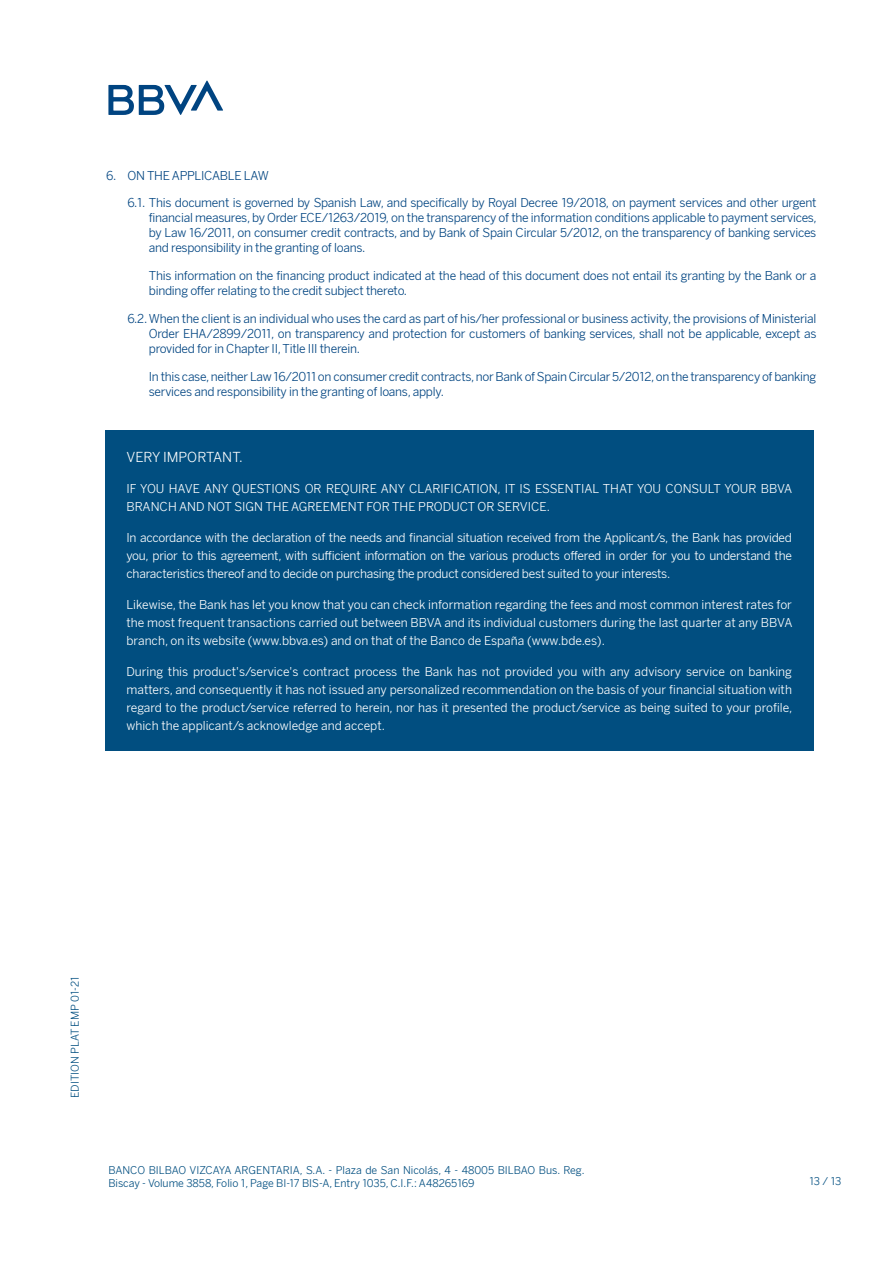
<style>
.page{position:relative;width:893px;height:1263px;background:#fff}
.page>*{position:absolute;margin:0;border:0;box-sizing:border-box;transform-origin:0 0}
.t1{font:13.5px "BBVA Benton Sans";color:#fff}
.t2{font:12px/18px "BBVA Benton Sans";color:#fff;text-align:justify}
.t3{font:12px/15px "BBVA Benton Sans";letter-spacing:-.02em;color:#004481;text-align:justify}
.t4{font:10.5px/12.6px "BBVA Benton Sans";color:#014e80}
</style>
<div class="page">
<svg style="left:108px;top:80px;width:115px;height:35px"></svg>
<div style="left:105px;top:431px;width:708px;height:320px;background:#014e80"></div>
<p class="t3" style="left:106px;top:168px;width:164px">6. ON THE APPLICABLE LAW</p>
<p class="t3" style="left:149px;top:195px;width:669px;text-indent:-21px">6.1. This document is governed by Spanish Law, and specifically by Royal Decree 19/2018, on payment services and other urgent financial measures, by Order ECE/1263/2019, on the transparency of the information conditions applicable to payment services, by Law 16/2011, on consumer credit contracts, and by Bank of Spain Circular 5/2012, on the transparency of banking services and responsibility in the granting of loans.</p>
<p class="t3" style="left:149px;top:268px;width:669px">This information on the financing product indicated at the head of this document does not entail its granting by the Bank or a binding offer relating to the credit subject thereto.</p>
<p class="t3" style="left:149px;top:311px;width:669px;text-indent:-21px">6.2.When the client is an individual who uses the card as part of his/her professional or business activity, the provisions of Ministerial Order EHA/2899/2011, on transparency and protection for customers of banking services, shall not be applicable, except as provided for in Chapter II, Title III therein.</p>
<p class="t3" style="left:149px;top:369px;width:669px">In this case, neither Law 16/2011 on consumer credit contracts, nor Bank of Spain Circular 5/2012, on the transparency of banking services and responsibility in the granting of loans, apply.</p>
<p class="t1" style="left:126px;top:449px;width:118px">VERY IMPORTANT.</p>
<p class="t2" style="left:126px;top:480px;width:667px">IF YOU HAVE ANY QUESTIONS OR REQUIRE ANY CLARIFICATION, IT IS ESSENTIAL THAT YOU CONSULT YOUR BBVA<br>BRANCH AND NOT SIGN THE AGREEMENT FOR THE PRODUCT OR SERVICE.</p>
<p class="t2" style="left:126px;top:529px;width:667px">In accordance with the declaration of the needs and financial situation received from the Applicant/s, the Bank has provided you, prior to this agreement, with sufficient information on the various products offered in order for you to understand the characteristics thereof and to decide on purchasing the product considered best suited to your interests.</p>
<p class="t2" style="left:126px;top:595px;width:667px">Likewise, the Bank has let you know that you can check information regarding the fees and most common interest rates for the most frequent transactions carried out between BBVA and its individual customers during the last quarter at any BBVA branch, on its website (www.bbva.es) and on that of the Banco de España (www.bde.es).</p>
<p class="t2" style="left:126px;top:662px;width:667px">During this product's/service's contract process the Bank has not provided you with any advisory service on banking matters, and consequently it has not issued any personalized recommendation on the basis of your financial situation with regard to the product/service referred to herein, nor has it presented the product/service as being suited to your profile, which the applicant/s acknowledge and accept.</p>
<p class="t4" style="left:69px;top:1098px;width:123px;rotate:-90deg">EDITION PLAT EMP 01-21</p>
<p class="t4" style="left:108px;top:1164px;width:478px">BANCO BILBAO VIZCAYA ARGENTARIA, S.A. - Plaza de San Nicolás, 4 - 48005 BILBAO Bus. Reg.<br>Biscay - Volume 3858, Folio 1, Page BI-17 BIS-A, Entry 1035, C.I.F.: A48265169</p>
<p class="t4" style="left:809px;top:1175px;width:33px">13 / 13</p>
</div>
